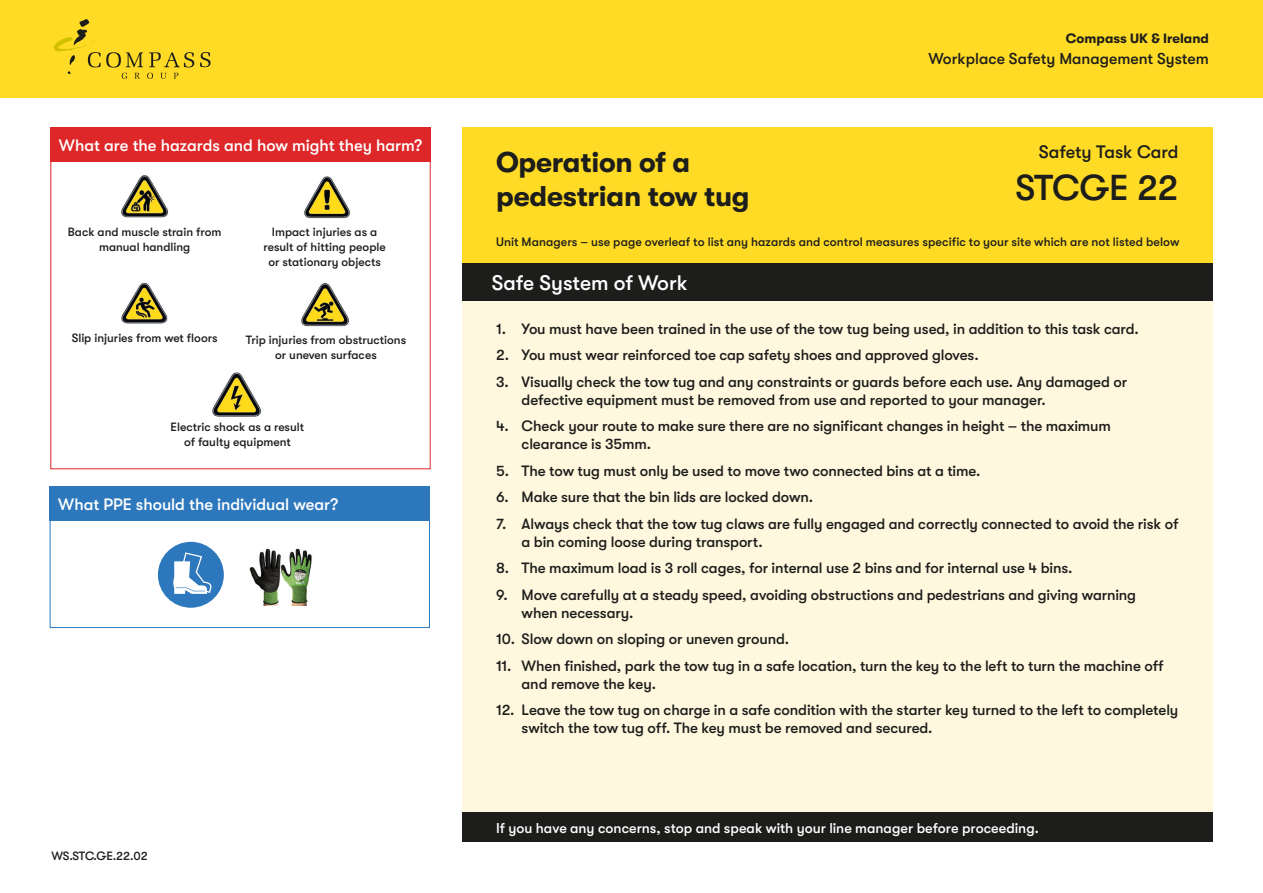
<style>
.page{position:relative;width:1263px;height:893px;background:#fff}
.page>*{position:absolute;margin:0;border:0;box-sizing:border-box;transform-origin:0 0}
.t1{font:500 36px "GT Walsheim Pro";letter-spacing:-.01em;color:#1d1d1b}
.t2{font:700 28.5px/34.5px "GT Walsheim Pro";letter-spacing:-.01em;color:#1d1d1b}
.t3{font:500 21px "GT Walsheim Pro";color:#fff}
.t4{font:500 18px "GT Walsheim Pro";letter-spacing:-.005em;color:#1d1d1b}
.t5{font:500 16.5px "GT Walsheim Pro";color:#fff}
.t6{font:500 15.75px "GT Walsheim Pro";color:#1d1d1b}
.t7{font:500 15px/18px "GT Walsheim Pro";letter-spacing:-.01em;color:#1d1d1b}
.t8{font:500 14.25px "GT Walsheim Pro";color:#fff}
.t9{font:700 13.5px "GT Walsheim Pro";color:#1d1d1b}
.t10{font:500 12.3px "GT Walsheim Pro";letter-spacing:.005em;color:#1d1d1b}
.t11{font:500 12px/15px "GT Walsheim Pro";color:#1d1d1b;text-align:center}
</style>
<div class="page">
<div style="left:0;top:0;width:1263px;height:97px;background:#ffdb26"></div>
<svg style="left:200px;top:52px;width:11px;height:15px"></svg>
<svg style="left:53px;top:19px;width:141px;height:60px"></svg>
<div style="left:462px;top:128px;width:750px;height:135px;background:#ffdb26"></div>
<img style="left:121px;top:175px;width:47px;height:43px">
<img style="left:304px;top:176px;width:46px;height:43px">
<img style="left:121px;top:282px;width:47px;height:42px">
<div style="left:50px;top:487px;width:380px;height:141px;border:1px solid #2d78bd"></div>
<div style="left:158px;top:542px;width:66px;height:66px;background:#2d78bd;border-radius:50%"></div>
<svg style="left:173px;top:552px;width:39px;height:42px"></svg>
<div style="left:50px;top:487px;width:380px;height:34px;background:#2d78bd"></div>
<img style="left:301px;top:283px;width:48px;height:44px">
<img style="left:212px;top:372px;width:50px;height:44px">
<img style="left:249px;top:548px;width:63px;height:57px">
<div style="left:50px;top:128px;width:381px;height:34px;background:#dd2728"></div>
<div style="left:462px;top:263px;width:750px;height:38px;background:#1d1d1b"></div>
<div style="left:462px;top:301px;width:750px;height:511px;background:#fff8df"></div>
<div style="left:462px;top:812px;width:750px;height:30px;background:#1d1d1b"></div>
<p class="t9" style="left:1066px;top:31px;width:145px">Compass UK &amp; Ireland</p>
<p class="t6" style="left:928px;top:50px;width:282px">Workplace Safety Management System</p>
<p class="t5" style="left:59px;top:136px;width:365px">What are the hazards and how might they harm?</p>
<p class="t4" style="left:1039px;top:142px;width:141px">Safety Task Card</p>
<h1 class="t1" style="left:1015px;top:168px;width:165px">STCGE 22</h1>
<h2 class="t2" style="left:496px;top:145px;width:255px">Operation of a pedestrian tow tug</h2>
<p class="t11" style="left:68px;top:225px;width:155px">Back and muscle strain from manual handling</p>
<p class="t11" style="left:263px;top:225px;width:124px">Impact injuries as a result of hitting people or stationary objects</p>
<p class="t11" style="left:72px;top:330px;width:147px">Slip injuries from wet floors</p>
<p class="t11" style="left:246px;top:332px;width:162px">Trip injuries from obstructions or uneven surfaces</p>
<p class="t11" style="left:171px;top:420px;width:135px">Electric shock as a result of faulty equipment</p>
<p class="t5" style="left:58px;top:495px;width:282px">What PPE should the individual wear?</p>
<p class="t11" style="left:52px;top:848px;width:98px">WS.STC.GE.22.02</p>
<p class="t10" style="left:496px;top:235px;width:685px">Unit Managers – use page overleaf to list any hazards and control measures specific to your site which are not listed below</p>
<h3 class="t3" style="left:492px;top:271px;width:197px">Safe System of Work</h3>
<p class="t7" style="left:496px;top:319px;width:644px">1. You must have been trained in the use of the tow tug being used, in addition to this task card.</p>
<p class="t7" style="left:496px;top:346px;width:484px">2. You must wear reinforced toe cap safety shoes and approved gloves.</p>
<p class="t7" style="left:522px;top:372px;width:607px;text-indent:-26px">3. Visually check the tow tug and any constraints or guards before each use. Any damaged or defective equipment must be removed from use and reported to your manager.</p>
<p class="t7" style="left:522px;top:417px;width:591px;text-indent:-26px">4. Check your route to make sure there are no significant changes in height – the maximum clearance is 35mm.</p>
<p class="t7" style="left:496px;top:461px;width:486px">5. The tow tug must only be used to move two connected bins at a time.</p>
<p class="t7" style="left:496px;top:488px;width:319px">6. Make sure that the bin lids are locked down.</p>
<p class="t7" style="left:522px;top:514px;width:658px;text-indent:-26px">7. Always check that the tow tug claws are fully engaged and correctly connected to avoid the risk of a bin coming loose during transport.</p>
<p class="t7" style="left:496px;top:559px;width:578px">8. The maximum load is 3 roll cages, for internal use 2 bins and for internal use 4 bins.</p>
<p class="t7" style="left:522px;top:585px;width:616px;text-indent:-26px">9. Move carefully at a steady speed, avoiding obstructions and pedestrians and giving warning when necessary.</p>
<p class="t7" style="left:496px;top:630px;width:295px">10. Slow down on sloping or uneven ground.</p>
<p class="t7" style="left:522px;top:656px;width:644px;text-indent:-26px">11. When finished, park the tow tug in a safe location, turn the key to the left to turn the machine off and remove the key.</p>
<p class="t7" style="left:522px;top:701px;width:658px;text-indent:-26px">12. Leave the tow tug on charge in a safe condition with the starter key turned to the left to completely switch the tow tug off. The key must be removed and secured.</p>
<p class="t8" style="left:496px;top:820px;width:544px">If you have any concerns, stop and speak with your line manager before proceeding.</p>
</div>
